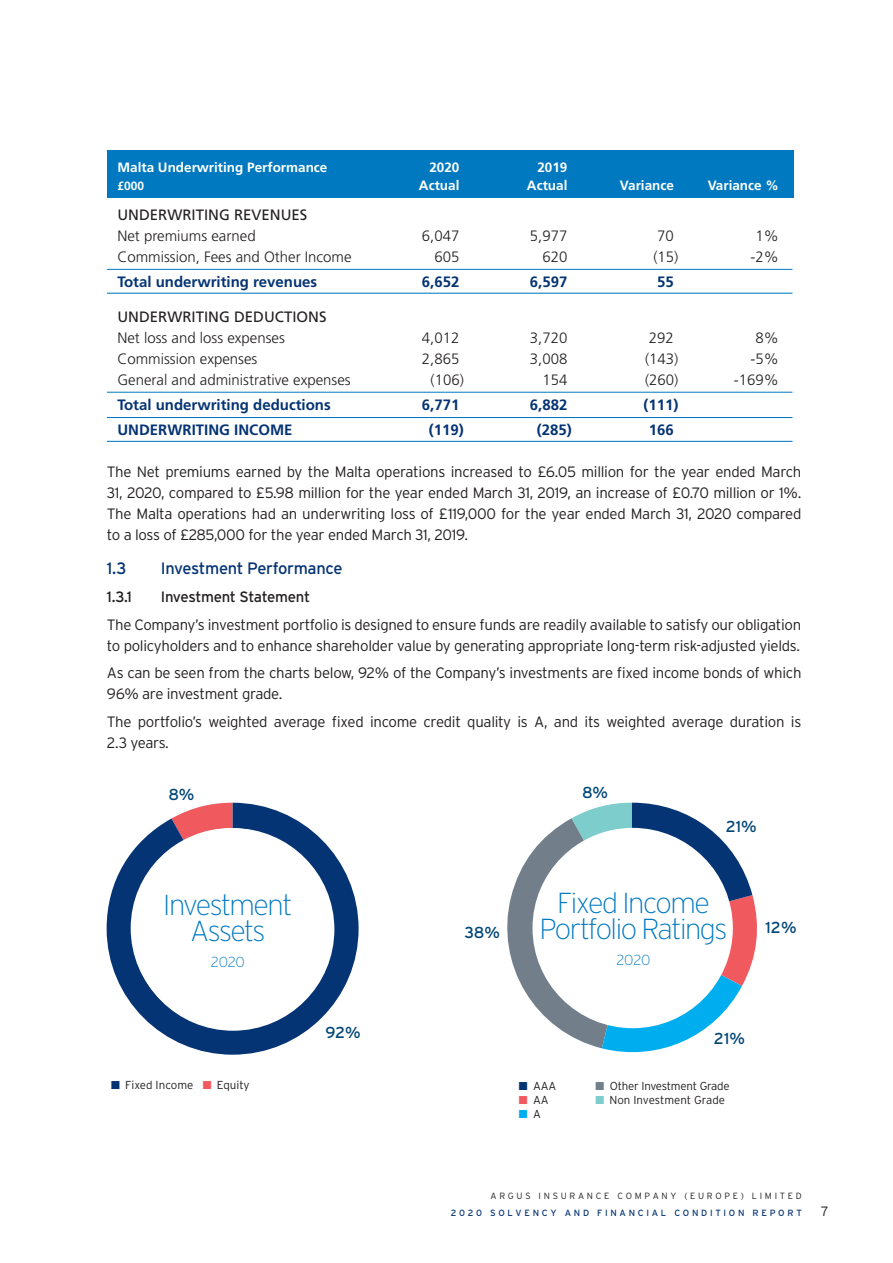
<style>
.page{position:relative;width:893px;height:1263px;background:#fff}
.page>*{position:absolute;margin:0;border:0;box-sizing:border-box;transform-origin:0 0}
.t1{font:200 28.95px/26px "Interstate";letter-spacing:-.05em;color:#0079c0;text-align:center}
.t2{font:16.5px "Interstate";letter-spacing:-.02em;color:#053474}
.t3{font:15.9px "Interstate";color:#004677}
.t4{font:300 15px/21px "Interstate";letter-spacing:-.02em;color:#231f20}
.t5{font:300 15px "Frutiger";color:#231f20}
.t6{font:700 15px "Frutiger";color:#053474}
.t7{font:15px "Frutiger";color:#231f20}
.t8{font:15px "Interstate";letter-spacing:-.025em;color:#231f20}
.t9{font:200 14.4px "Interstate";letter-spacing:-.02em;color:#0079c0}
.t10{font:700 13.5px "Frutiger";color:#fff}
.t11{font:300 13.5px "Interstate";color:#231f20}
.t12{font:700 12px "Frutiger";color:#fff}
.t13{font:300 11.55px "Interstate";color:#231f20}
.t14{font:300 11.55px "Interstate";letter-spacing:-.02em;color:#231f20}
.t15{font:9px "Interstate";letter-spacing:.3em;color:#053474}
.t16{font:300 9px "Interstate";letter-spacing:.3em;color:#231f20}
.s1{color:#053474}
.s2{color:#f05a5e}
.s3{color:#727f8a}
.s4{color:#7ccdcb}
.s5{color:#00aeef}
</style>
<div class="page">
<svg style="left:507px;top:803px;width:250px;height:250px"></svg>
<svg style="left:107px;top:803px;width:252px;height:252px"></svg>
<div style="left:107px;top:150px;width:686px;height:47px;background:#0079c0"></div>
<hr style="left:107px;top:269px;width:685px;height:1px;background:#0079c0">
<hr style="left:107px;top:293px;width:685px;height:1px;background:#0079c0">
<hr style="left:107px;top:392px;width:685px;height:1px;background:#0079c0">
<hr style="left:107px;top:417px;width:685px;height:1px;background:#0079c0">
<hr style="left:107px;top:441px;width:685px;height:1px;background:#0079c0">
<div style="left:132px;top:828px;width:202px;height:203px;background:#fff;border-radius:50%"></div>
<div style="left:532px;top:828px;width:201px;height:200px;background:#fff;border-radius:50%"></div>
<p class="t10" style="left:117px;top:159px;width:212px">Malta Underwriting Performance</p>
<p class="t10" style="left:429px;top:159px;width:32px">2020</p>
<p class="t10" style="left:537px;top:159px;width:32px">2019</p>
<p class="t12" style="left:117px;top:179px;width:28px">£000</p>
<p class="t10" style="left:419px;top:177px;width:42px">Actual</p>
<p class="t10" style="left:527px;top:177px;width:42px">Actual</p>
<p class="t10" style="left:620px;top:177px;width:56px">Variance</p>
<p class="t10" style="left:708px;top:177px;width:73px">Variance %</p>
<p class="t7" style="left:117px;top:206px;width:192px">UNDERWRITING REVENUES</p>
<p class="t5" style="left:117px;top:227px;width:140px">Net premiums earned</p>
<p class="t5" style="left:422px;top:227px;width:39px">6,047</p>
<p class="t5" style="left:530px;top:227px;width:39px">5,977</p>
<p class="t5" style="left:657px;top:227px;width:18px">70</p>
<p class="t5" style="left:756px;top:227px;width:25px">1%</p>
<p class="t5" style="left:117px;top:248px;width:236px">Commission, Fees and Other Income</p>
<p class="t5" style="left:434px;top:248px;width:27px">605</p>
<p class="t5" style="left:542px;top:248px;width:27px">620</p>
<p class="t5" style="left:653px;top:248px;width:27px">(15)</p>
<p class="t5" style="left:751px;top:248px;width:30px">-2%</p>
<p class="t6" style="left:117px;top:273px;width:201px">Total underwriting revenues</p>
<p class="t6" style="left:422px;top:273px;width:39px">6,652</p>
<p class="t6" style="left:530px;top:273px;width:39px">6,597</p>
<p class="t6" style="left:657px;top:273px;width:18px">55</p>
<p class="t7" style="left:117px;top:308px;width:211px">UNDERWRITING DEDUCTIONS</p>
<p class="t5" style="left:117px;top:329px;width:169px">Net loss and loss expenses</p>
<p class="t5" style="left:422px;top:329px;width:39px">4,012</p>
<p class="t5" style="left:530px;top:329px;width:39px">3,720</p>
<p class="t5" style="left:649px;top:329px;width:27px">292</p>
<p class="t5" style="left:756px;top:329px;width:25px">8%</p>
<p class="t5" style="left:117px;top:350px;width:142px">Commission expenses</p>
<p class="t5" style="left:422px;top:350px;width:39px">2,865</p>
<p class="t5" style="left:530px;top:350px;width:39px">3,008</p>
<p class="t5" style="left:645px;top:350px;width:35px">(143)</p>
<p class="t5" style="left:751px;top:350px;width:30px">-5%</p>
<p class="t5" style="left:117px;top:371px;width:235px">General and administrative expenses</p>
<p class="t5" style="left:431px;top:371px;width:35px">(106)</p>
<p class="t5" style="left:542px;top:371px;width:27px">154</p>
<p class="t5" style="left:645px;top:371px;width:35px">(260)</p>
<p class="t5" style="left:734px;top:371px;width:47px">-169%</p>
<p class="t6" style="left:117px;top:396px;width:215px">Total underwriting deductions</p>
<p class="t6" style="left:422px;top:396px;width:39px">6,771</p>
<p class="t6" style="left:530px;top:396px;width:39px">6,882</p>
<p class="t6" style="left:643px;top:396px;width:37px">(111)</p>
<p class="t6" style="left:117px;top:421px;width:177px">UNDERWRITING INCOME</p>
<p class="t6" style="left:429px;top:421px;width:37px">(119)</p>
<p class="t6" style="left:537px;top:421px;width:37px">(285)</p>
<p class="t6" style="left:649px;top:421px;width:27px">166</p>
<p class="t4" style="left:107px;top:461px;width:696px;text-align:justify">The Net premiums earned by the Malta operations increased to £6.05 million for the year ended March 31, 2020, compared to £5.98 million for the year ended March 31, 2019, an increase of £0.70 million or 1%.<br>The Malta operations had an underwriting loss of £119,000 for the year ended March 31, 2020 compared to a loss of £285,000 for the year ended March 31, 2019.</p>
<p class="t2" style="left:107px;top:558px;width:21px">1.3</p>
<p class="t2" style="left:161px;top:558px;width:183px">Investment Performance</p>
<p class="t8" style="left:107px;top:587px;width:27px">1.3.1</p>
<p class="t8" style="left:161px;top:587px;width:151px">Investment Statement</p>
<p class="t4" style="left:107px;top:614px;width:696px">The Company’s investment portfolio is designed to ensure funds are readily available to satisfy our obligation to policyholders and to enhance shareholder value by generating appropriate long-term risk-adjusted yields.</p>
<p class="t4" style="left:107px;top:662px;width:696px">As can be seen from the charts below, 92% of the Company’s investments are fixed income bonds of which<br>96% are investment grade.</p>
<p class="t4" style="left:107px;top:711px;width:696px">The portfolio’s weighted average fixed income credit quality is A, and its weighted average duration is<br>2.3 years.</p>
<p class="t3" style="left:168px;top:785px;width:28px">8%</p>
<h1 class="t1" style="left:163px;top:891px;width:131px">Investment<br>Assets</h1>
<p class="t9" style="left:211px;top:954px;width:36px">2020</p>
<p class="t3" style="left:326px;top:1023px;width:37px">92%</p>
<p class="t3" style="left:582px;top:783px;width:28px">8%</p>
<p class="t3" style="left:726px;top:817px;width:33px">21%</p>
<h1 class="t1" style="left:540px;top:890px;width:189px">Fixed Income<br>Portfolio Ratings</h1>
<p class="t9" style="left:616px;top:952px;width:36px">2020</p>
<p class="t3" style="left:464px;top:922px;width:37px">38%</p>
<p class="t3" style="left:765px;top:918px;width:33px">12%</p>
<p class="t3" style="left:714px;top:1029px;width:33px">21%</p>
<p class="t13" style="left:111px;top:1078px;width:140px"><span class="s1">■</span> Fixed Income <span class="s2">■</span> Equity</p>
<p class="t14" style="left:519px;top:1078px;width:39px"><span class="s1">■</span> AAA</p>
<p class="t14" style="left:595px;top:1078px;width:136px"><span class="s3">■</span> Other Investment Grade</p>
<p class="t14" style="left:519px;top:1093px;width:31px"><span class="s2">■</span> AA</p>
<p class="t13" style="left:595px;top:1093px;width:131px"><span class="s4">■</span> Non Investment Grade</p>
<p class="t14" style="left:519px;top:1107px;width:24px"><span class="s5">■</span> A</p>
<p class="t16" style="left:490px;top:1191px;width:313px">ARGUS INSURANCE COMPANY (EUROPE) LIMITED</p>
<p class="t15" style="left:451px;top:1207px;width:353px">2020 SOLVENCY AND FINANCIAL CONDITION REPORT</p>
<p class="t11" style="left:821px;top:1203px;width:9px">7</p>
</div>
